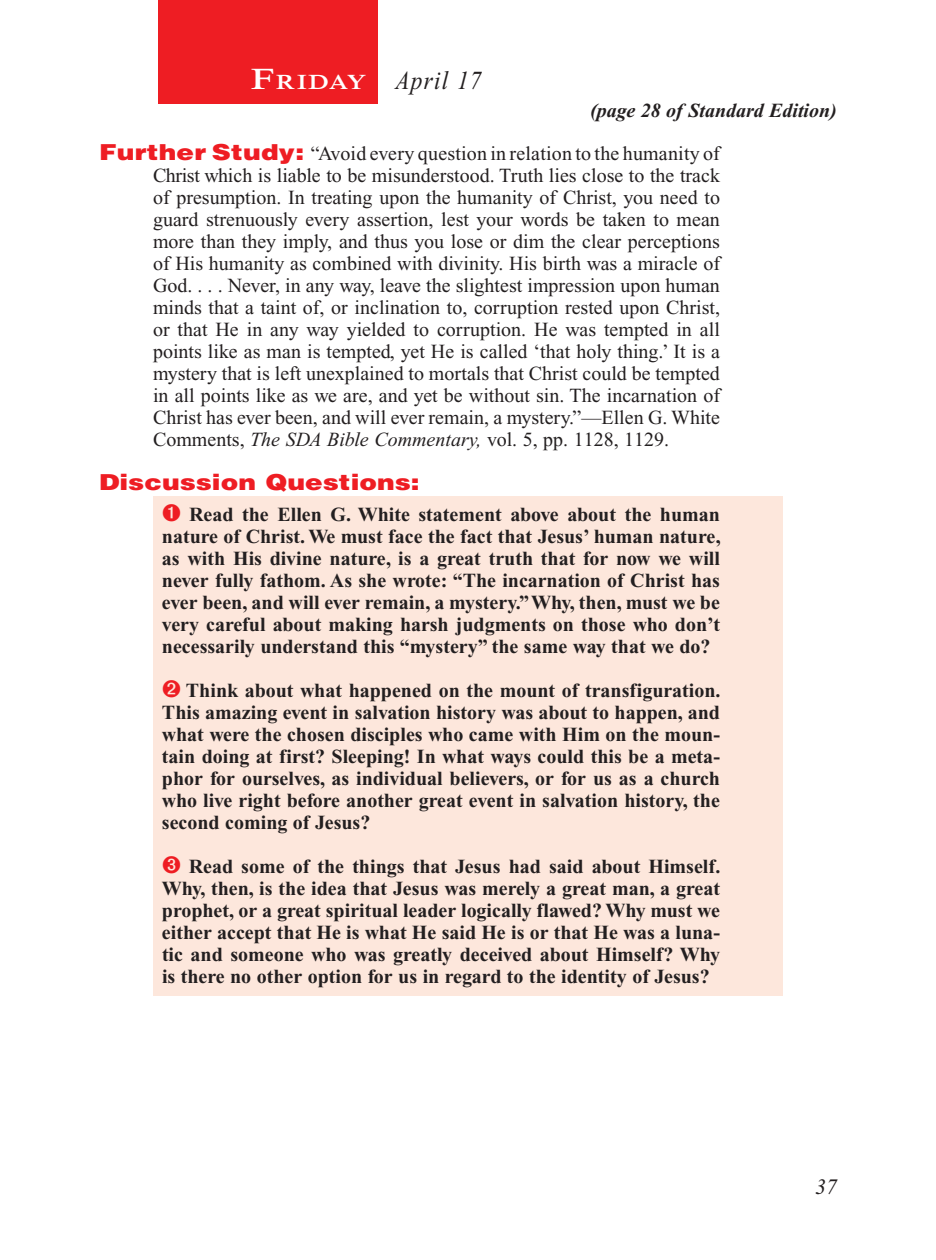
<style>
.page{position:relative;width:936px;height:1260px;background:#fff}
.page>*{position:absolute;margin:0;border:0;box-sizing:border-box;transform-origin:0 0}
.Lesson_Dates{font:italic 26px "Times New Roman PS Std";letter-spacing:.05em;color:#231f20;scale:.9 1}
.Question{font:900 22px "Helvetica LT Std";color:#ee1d23;scale:1.2 1}
.t1{font:italic 22px "Times New Roman PS Std";color:#231f20}
.Daily_Header{font:600 21px "Times NRMT Std";letter-spacing:.045em;color:#fff;scale:1.1 1}
.Numbered_Bullet_List{font:700 20px/22px "Times New Roman PS Std";color:#231f20;text-align:justify}
.Question_NO_SB{font:20px/22px "Times New Roman PS Std";color:#231f20;text-align:justify}
.Page_from_SE{font:italic 700 20px "Times New Roman PS Std";color:#231f20}
.s1{font-size:30px}
.s2{font-family:"Helvetica LT Std";font-weight:900;font-size:22px;color:#ee1d23}
.s3{font-style:italic}
</style>
<div class="page">
<div style="left:158px;top:0;width:220px;height:103px;background:#ee1d23"></div>
<div style="left:153px;top:496px;width:630px;height:500px;background:#fde7dc"></div>
<p class="Daily_Header" style="left:251px;top:70px;width:106px"><span class="s1">F</span>riday</p>
<p class="Lesson_Dates" style="left:396px;top:66px;width:97px">April 17</p>
<p class="Page_from_SE" style="left:590px;top:100px;width:248px">(page 28 of Standard Edition)</p>
<p class="Question_NO_SB" style="left:153px;top:142px;width:569px;text-indent:-54px"><span class="s2">Further Study:</span> “Avoid every question in relation to the humanity of Christ which is liable to be misunderstood. Truth lies close to the track of presumption. In treating upon the humanity of Christ, you need to guard strenuously every assertion, lest your words be taken to mean more than they imply, and thus you lose or dim the clear perceptions of His humanity as combined with divinity. His birth was a miracle of God. . . . Never, in any way, leave the slightest impression upon human minds that a taint of, or inclination to, corruption rested upon Christ, or that He in any way yielded to corruption. He was tempted in all points like as man is tempted, yet He is called ‘that holy thing.’ It is a mystery that is left unexplained to mortals that Christ could be tempted in all points like as we are, and yet be without sin. The incarnation of Christ has ever been, and will ever remain, a mystery.”—Ellen G. White Comments, <span class="s3">The SDA Bible Commentary,</span> vol. 5, pp. 1128, 1129.</p>
<p class="Question" style="left:99px;top:468px;width:269px">Discussion Questions:</p>
<p class="Numbered_Bullet_List" style="left:162px;top:503px;width:560px;text-indent:27px">Read the Ellen G. White statement above about the human nature of Christ. We must face the fact that Jesus’ human nature, as with His divine nature, is a great truth that for now we will never fully fathom. As she wrote: “The incarnation of Christ has ever been, and will ever remain, a mystery.” Why, then, must we be very careful about making harsh judgments on those who don’t necessarily understand this “mystery” the same way that we do?</p>
<p class="Numbered_Bullet_List" style="left:162px;top:679px;width:560px;text-indent:24px">Think about what happened on the mount of transfiguration.<br>This amazing event in salvation history was about to happen, and what were the chosen disciples who came with Him on the moun&shy;tain doing at first? Sleeping! In what ways could this be a meta&shy;phor for ourselves, as individual believers, or for us as a church who live right before another great event in salvation history, the second coming of Jesus?</p>
<p class="Numbered_Bullet_List" style="left:162px;top:855px;width:560px;text-indent:27px">Read some of the things that Jesus had said about Himself.<br>Why, then, is the idea that Jesus was merely a great man, a great prophet, or a great spiritual leader logically flawed? Why must we either accept that He is what He said He is or that He was a luna&shy;tic and someone who was greatly deceived about Himself? Why is there no other option for us in regard to the identity of Jesus?</p>
<p class="t1" style="left:815px;top:1175px;width:23px">37</p>
</div>
